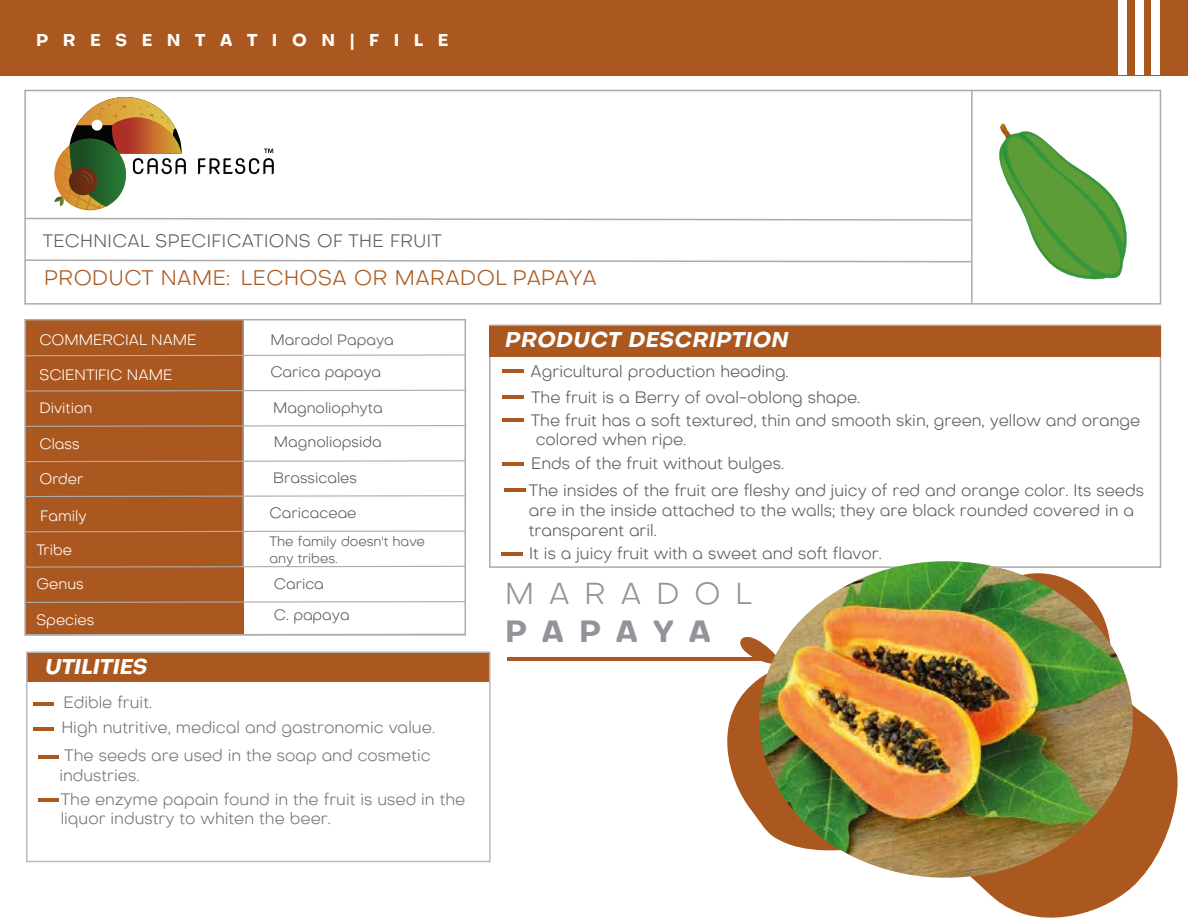
<style>
.page{position:relative;width:1188px;height:918px;background:#fff}
.page>*{position:absolute;margin:0;border:0;box-sizing:border-box;transform-origin:0 0}
.t1{font:300 30.15px "Octarine";letter-spacing:.5em;color:#92949a}
.t2{font:700 30.15px "Octarine";letter-spacing:.5em;color:#92949a}
.t3{font:300 21px "Octarine";letter-spacing:.025em;color:#a95a1f}
.t4{font:italic 700 21px "Octarine";letter-spacing:.025em;color:#fff}
.t5{font:300 21px "Octarine";letter-spacing:.025em;color:#aa581f}
.t6{font:italic 700 21px "Octarine";color:#fff}
.t7{font:300 18px "Octarine";letter-spacing:.025em;color:#605f5f}
.t8{font:700 16.95px "Octarine";letter-spacing:.865em;color:#fff}
.t9{font:300 16.5px/19.8px "Octarine";color:#5d5c5c}
.t10{font:300 16.5px/19.8px "Octarine";color:#717779}
.t11{font:300 15px/31.5px "Octarine";color:#5d5c5c}
.t12{font:300 15px "Octarine";color:#fff}
.t13{font:700 14.55px "Raleway";letter-spacing:.6em;color:#fff}
.t14{font:300 13.65px/16.4px "Octarine";color:#5d5c5c}
</style>
<div class="page">
<hr style="left:507px;top:657px;width:265px;height:4px;background:#aa581f">
<hr style="left:971px;top:90px;width:2px;height:214px;background:#ababab">
<div style="left:24px;top:90px;width:1137px;height:215px;border:2px solid #ababab"></div>
<svg style="left:24px;top:259px;width:949px;height:4px"></svg>
<div style="left:0;top:0;width:1188px;height:75px;background:#aa581f"></div>
<div style="left:1151px;top:0;width:9px;height:75px;background:#fff"></div>
<div style="left:1135px;top:0;width:9px;height:75px;background:#fff"></div>
<div style="left:1118px;top:0;width:9px;height:75px;background:#fff"></div>
<svg style="left:727px;top:679px;width:451px;height:239px"></svg>
<svg style="left:740px;top:637px;width:19px;height:20px"></svg>
<div style="left:489px;top:326px;width:671px;height:30px;background:#aa581f"></div>
<hr style="left:502px;top:370px;width:21px;height:3px;background:#aa581f">
<hr style="left:502px;top:396px;width:21px;height:3px;background:#aa581f">
<hr style="left:502px;top:418px;width:21px;height:4px;background:#aa581f">
<hr style="left:504px;top:488px;width:21px;height:4px;background:#aa581f">
<hr style="left:502px;top:462px;width:21px;height:4px;background:#aa581f">
<svg style="left:24px;top:97px;width:949px;height:124px"></svg>
<svg style="left:999px;top:123px;width:128px;height:157px"></svg>
<div style="left:25px;top:320px;width:218px;height:315px;background:#aa581f"></div>
<svg style="left:27px;top:354px;width:436px;height:3px"></svg>
<svg style="left:27px;top:389px;width:440px;height:3px"></svg>
<svg style="left:27px;top:424px;width:440px;height:3px"></svg>
<svg style="left:27px;top:460px;width:436px;height:3px"></svg>
<svg style="left:27px;top:495px;width:436px;height:3px"></svg>
<svg style="left:27px;top:530px;width:436px;height:3px"></svg>
<svg style="left:27px;top:565px;width:436px;height:3px"></svg>
<svg style="left:27px;top:601px;width:436px;height:3px"></svg>
<hr style="left:243px;top:320px;width:1px;height:247px;background:#acacac">
<div style="left:24px;top:319px;width:442px;height:317px;border:2px solid #acacac"></div>
<img style="left:759px;top:561px;width:374px;height:317px">
<div style="left:27px;top:652px;width:463px;height:30px;background:#aa581f"></div>
<div style="left:26px;top:651px;width:465px;height:211px;border:2px solid #b7bbc4"></div>
<hr style="left:33px;top:702px;width:21px;height:4px;background:#aa581f">
<hr style="left:34px;top:727px;width:20px;height:4px;background:#aa581f">
<hr style="left:38px;top:755px;width:20px;height:4px;background:#aa581f">
<hr style="left:38px;top:798px;width:21px;height:4px;background:#aa581f">
<hr style="left:501px;top:552px;width:21px;height:4px;background:#aa581f">
<p class="t13" style="left:51px;top:25px;width:325px">PPRESENTACIÓN|FICHAS</p>
<p class="t8" style="left:36px;top:27px;width:414px">P R E S E NTATIO N |FILE</p>
<p class="t7" style="left:43px;top:227px;width:401px">TECHNICAL SPECIFICATIONS OF THE FRUIT</p>
<p class="t5" style="left:44px;top:261px;width:187px">PRODUCT NAME:</p>
<p class="t3" style="left:241px;top:261px;width:358px">LECHOSA OR MARADOL PAPAYA</p>
<p class="t12" style="left:39px;top:328px;width:159px">COMMERCIAL NAME</p>
<p class="t12" style="left:39px;top:363px;width:134px">SCIENTIFIC NAME</p>
<p class="t12" style="left:39px;top:396px;width:55px">Divition</p>
<p class="t12" style="left:39px;top:432px;width:42px">Class</p>
<p class="t12" style="left:39px;top:467px;width:46px">Order</p>
<p class="t11" style="left:271px;top:323px;width:125px">Maradol Papaya</p>
<p class="t11" style="left:270px;top:355px;width:112px">Carica papaya</p>
<p class="t11" style="left:273px;top:391px;width:111px">Magnoliophyta</p>
<p class="t11" style="left:274px;top:425px;width:109px">Magnoliopsida</p>
<p class="t11" style="left:273px;top:461px;width:85px">Brassicales</p>
<p class="t12" style="left:40px;top:504px;width:48px">Family</p>
<p class="t11" style="left:270px;top:496px;width:89px">Caricaceae</p>
<p class="t12" style="left:36px;top:539px;width:37px">Tribe</p>
<p class="t12" style="left:36px;top:572px;width:49px">Genus</p>
<p class="t12" style="left:36px;top:608px;width:59px">Species</p>
<p class="t6" style="left:44px;top:651px;width:104px">UTILITIES</p>
<p class="t10" style="left:63px;top:691px;width:90px">Edible fruit.</p>
<p class="t14" style="left:269px;top:532px;width:157px">The family doesn't have any tribes.</p>
<p class="t11" style="left:274px;top:567px;width:77px">Carica<br>C. papaya</p>
<p class="t10" style="left:61px;top:712px;width:375px;line-height:28px">High nutritive, medical and gastronomic value.<br>The seeds are used in the soap and cosmetic</p>
<p class="t10" style="left:59px;top:764px;width:82px">industries.</p>
<p class="t10" style="left:61px;top:788px;width:406px">The enzyme papain found in the fruit is used in the liquor industry to whiten the beer.</p>
<p class="t4" style="left:504px;top:324px;width:285px">PRODUCT DESCRIPTION</p>
<p class="t9" style="left:531px;top:360px;width:260px">Agricultural production heading.</p>
<p class="t9" style="left:531px;top:409px;width:611px">The fruit has a soft textured, thin and smooth skin, green, yellow and orange colored when ripe.</p>
<p class="t9" style="left:531px;top:386px;width:331px">The fruit is a Berry of oval-oblong shape.</p>
<p class="t9" style="left:531px;top:452px;width:254px">Ends of the fruit without bulges.</p>
<p class="t9" style="left:529px;top:479px;width:617px">The insides of the fruit are fleshy and juicy of red and orange color. Its seeds are in the inside attached to the walls; they are black rounded covered in a transparent aril.</p>
<p class="t9" style="left:529px;top:542px;width:354px">It is a juicy fruit with a sweet and soft flavor.</p>
<h1 class="t1" style="left:505px;top:570px;width:248px">MARADOL</h1>
<h1 class="t2" style="left:505px;top:608px;width:207px">PAPAYA</h1>
</div>
